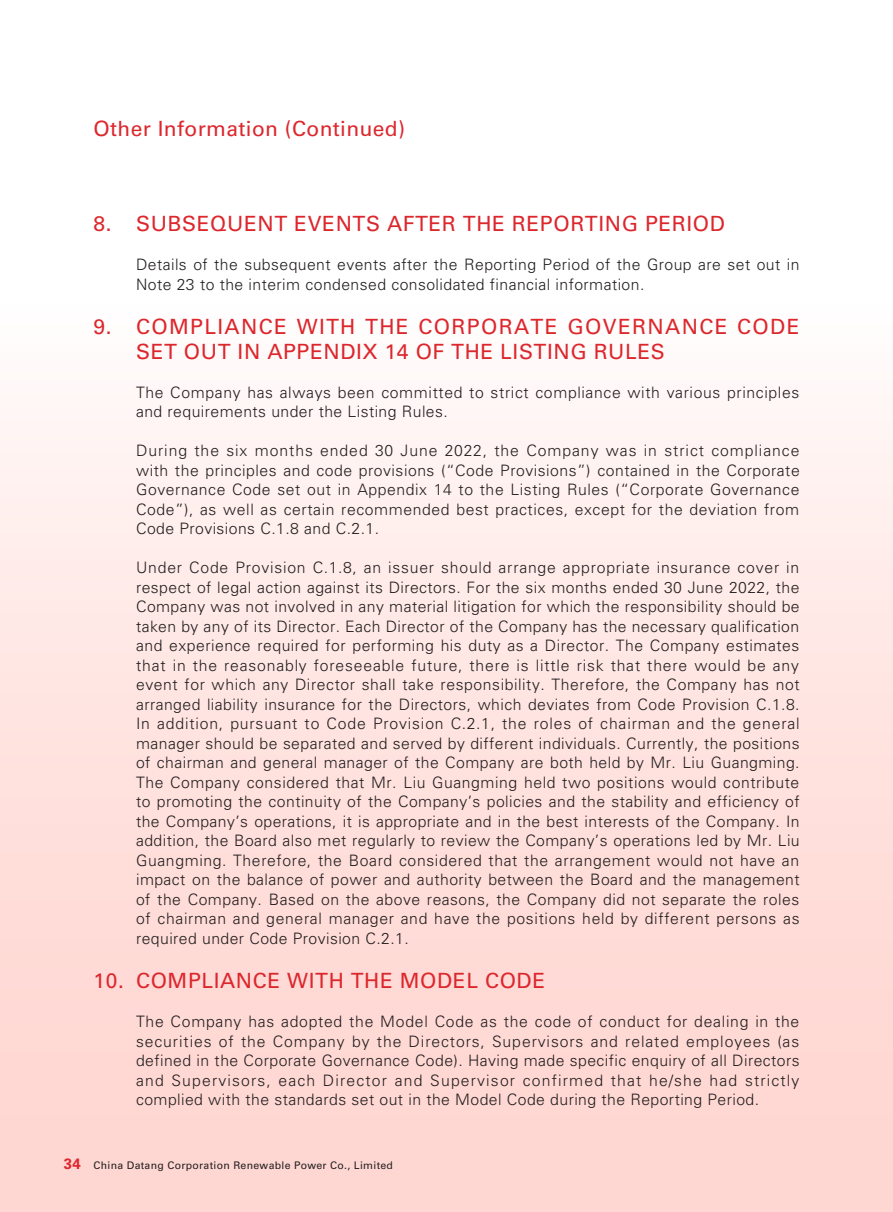
<style>
.page{position:relative;width:893px;height:1212px;background:#fff}
.page>*{position:absolute;margin:0;border:0;box-sizing:border-box;transform-origin:0 0}
.t1{font:21px "Univers LT Std";letter-spacing:.03em;color:#dc272d}
.t2{font:21px/24.8px "Univers LT Std";letter-spacing:.065em;color:#dc272d}
.t3{font:300 15.75px/19.5px "Univers LT Std";letter-spacing:.03em;color:#231f20;text-align:justify}
.t4{font:10.5px "Univers LT Std";letter-spacing:.03em;color:#231f20}
.s1{font-weight:700;font-size:15px;color:#dc272d}
</style>
<div class="page">
<div style="left:0;top:0;width:893px;height:1212px;background:linear-gradient(to bottom,#fff,#ffd2cc)"></div>
<h1 class="t1" style="left:94px;top:116px;width:313px">Other Information (Continued)</h1>
<h1 class="t1" style="left:94px;top:211px;width:633px">8. SUBSEQUENT EVENTS AFTER THE REPORTING PERIOD</h1>
<p class="t3" style="left:136px;top:255px;width:665px">Details of the subsequent events after the Reporting Period of the Group are set out in<br>Note 23 to the interim condensed consolidated financial information.</p>
<h1 class="t2" style="left:136px;top:314px;width:665px;text-indent:-43px">9. COMPLIANCE WITH THE CORPORATE GOVERNANCE CODE<br>SET OUT IN APPENDIX 14 OF THE LISTING RULES</h1>
<p class="t3" style="left:136px;top:383px;width:665px">The Company has always been committed to strict compliance with various principles and requirements under the Listing Rules.</p>
<p class="t3" style="left:136px;top:441px;width:665px">During the six months ended 30 June 2022, the Company was in strict compliance with the principles and code provisions (“Code Provisions”) contained in the Corporate Governance Code set out in Appendix 14 to the Listing Rules (“Corporate Governance Code”), as well as certain recommended best practices, except for the deviation from Code Provisions C.1.8 and C.2.1.</p>
<p class="t3" style="left:136px;top:558px;width:665px">Under Code Provision C.1.8, an issuer should arrange appropriate insurance cover in respect of legal action against its Directors. For the six months ended 30 June 2022, the Company was not involved in any material litigation for which the responsibility should be taken by any of its Director. Each Director of the Company has the necessary qualification and experience required for performing his duty as a Director. The Company estimates that in the reasonably foreseeable future, there is little risk that there would be any event for which any Director shall take responsibility. Therefore, the Company has not arranged liability insurance for the Directors, which deviates from Code Provision C.1.8.<br>In addition, pursuant to Code Provision C.2.1, the roles of chairman and the general manager should be separated and served by different individuals. Currently, the positions of chairman and general manager of the Company are both held by Mr. Liu Guangming.<br>The Company considered that Mr. Liu Guangming held two positions would contribute to promoting the continuity of the Company’s policies and the stability and efficiency of the Company’s operations, it is appropriate and in the best interests of the Company. In addition, the Board also met regularly to review the Company’s operations led by Mr. Liu Guangming. Therefore, the Board considered that the arrangement would not have an impact on the balance of power and authority between the Board and the management of the Company. Based on the above reasons, the Company did not separate the roles of chairman and general manager and have the positions held by different persons as required under Code Provision C.2.1.</p>
<h1 class="t1" style="left:94px;top:968px;width:453px">10. COMPLIANCE WITH THE MODEL CODE</h1>
<p class="t3" style="left:136px;top:1012px;width:665px">The Company has adopted the Model Code as the code of conduct for dealing in the securities of the Company by the Directors, Supervisors and related employees (as defined in the Corporate Governance Code). Having made specific enquiry of all Directors and Supervisors, each Director and Supervisor confirmed that he/she had strictly complied with the standards set out in the Model Code during the Reporting Period.</p>
<p class="t4" style="left:64px;top:1159px;width:331px"><span class="s1">34</span> China Datang Corporation Renewable Power Co., Limited</p>
</div>
